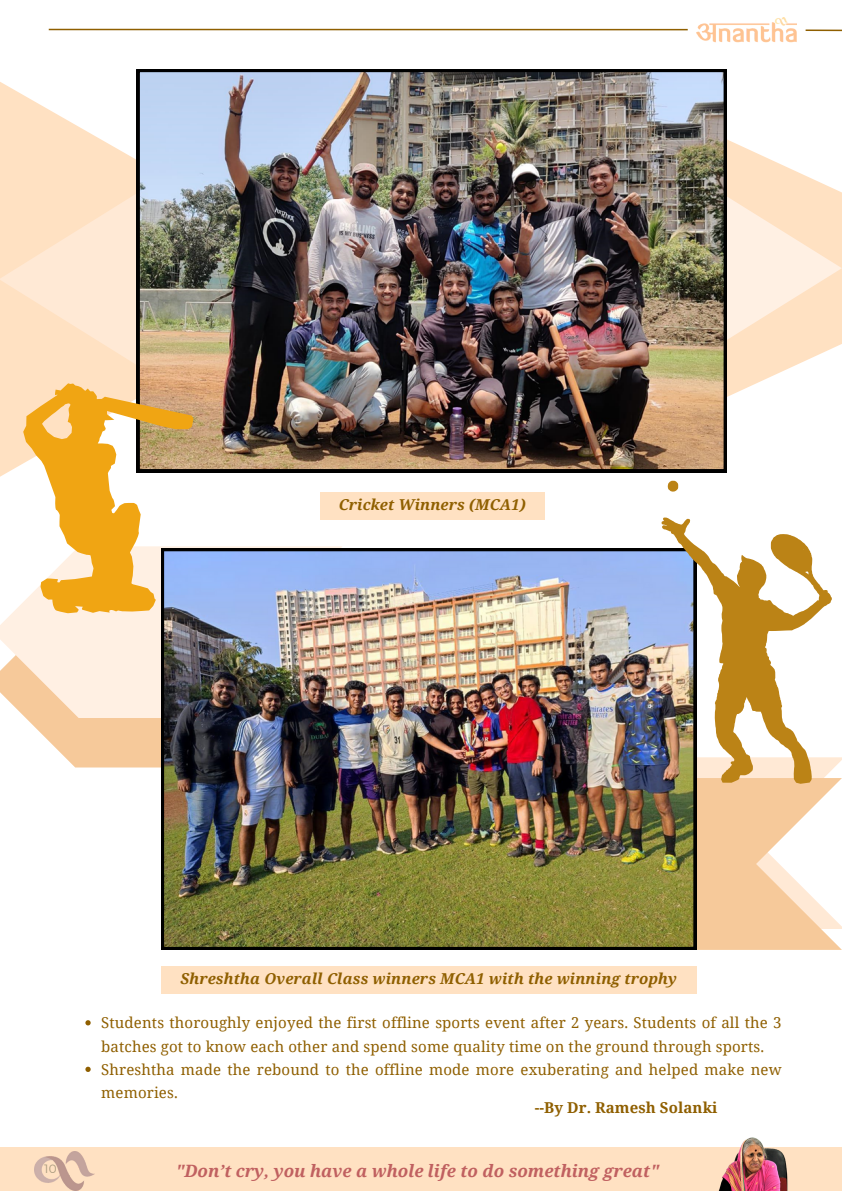
<style>
.page{position:relative;width:842px;height:1191px;background:#fff}
.page>*{position:absolute;margin:0;border:0;box-sizing:border-box;transform-origin:0 0}
.t1{font:italic 700 17px "Noto Serif";color:#c06060}
.t2{font:15px/23.2px "Noto Serif";letter-spacing:.01em;color:#8f5f00}
.t3{font:italic 700 15px "Noto Serif";letter-spacing:.01em;color:#8f5f00}
.t4{font:700 15px "Noto Serif";letter-spacing:.005em;color:#8f5f00}
.t5{font:12px "Montserrat";color:#a7997d}
</style>
<div class="page">
<img style="left:696px;top:18px;width:101px;height:25px">
<svg style="left:805px;top:29px;width:37px;height:3px"></svg>
<hr style="left:49px;top:29px;width:639px;height:1px;background:#8f5f00">
<div style="left:0;top:1147px;width:842px;height:43px;background:#ffe1c2"></div>
<img style="left:719px;top:1137px;width:69px;height:53px">
<img style="left:35px;top:1151px;width:59px;height:38px">
<svg style="left:0;top:78px;width:345px;height:399px"></svg>
<svg style="left:0;top:107px;width:137px;height:344px;background:#fde3c9"></svg>
<svg style="left:726px;top:96px;width:116px;height:344px"></svg>
<img style="left:137px;top:69px;width:589px;height:403px">
<svg style="left:26px;top:718px;width:135px;height:49px;fill:#f6c99a"></svg>
<svg style="left:0;top:546px;width:342px;height:172px;background:#fdecdc"></svg>
<svg style="left:696px;top:778px;width:146px;height:171px;fill:#f6c99a"></svg>
<img style="left:161px;top:548px;width:535px;height:401px">
<div style="left:320px;top:492px;width:225px;height:28px;background:#ffe1c2"></div>
<div style="left:161px;top:965px;width:535px;height:28px;background:#ffe1c2"></div>
<svg style="left:662px;top:517px;width:170px;height:266px"></svg>
<svg style="left:668px;top:480px;width:10px;height:11px"></svg>
<svg style="left:23px;top:383px;width:170px;height:230px"></svg>
<svg style="left:85px;top:1020px;width:6px;height:5px"></svg>
<svg style="left:85px;top:1066px;width:6px;height:5px"></svg>
<p class="t3" style="left:339px;top:494px;width:189px">Cricket Winners (MCA1)</p>
<p class="t5" style="left:44px;top:1160px;width:14px">10</p>
<p class="t3" style="left:180px;top:967px;width:498px">Shreshtha Overall Class winners MCA1 with the winning trophy</p>
<p class="t2" style="left:101px;top:1010px;width:682px">Students thoroughly enjoyed the first offline sports event after 2 years. Students of all the 3 batches got to know each other and spend some quality time on the ground through sports.<br>Shreshtha made the rebound to the offline mode more exuberating and helped make new memories.</p>
<p class="t4" style="left:535px;top:1096px;width:184px">--By Dr. Ramesh Solanki</p>
<p class="t1" style="left:176px;top:1158px;width:485px">"Don’t cry, you have a whole life to do something great"</p>
</div>
